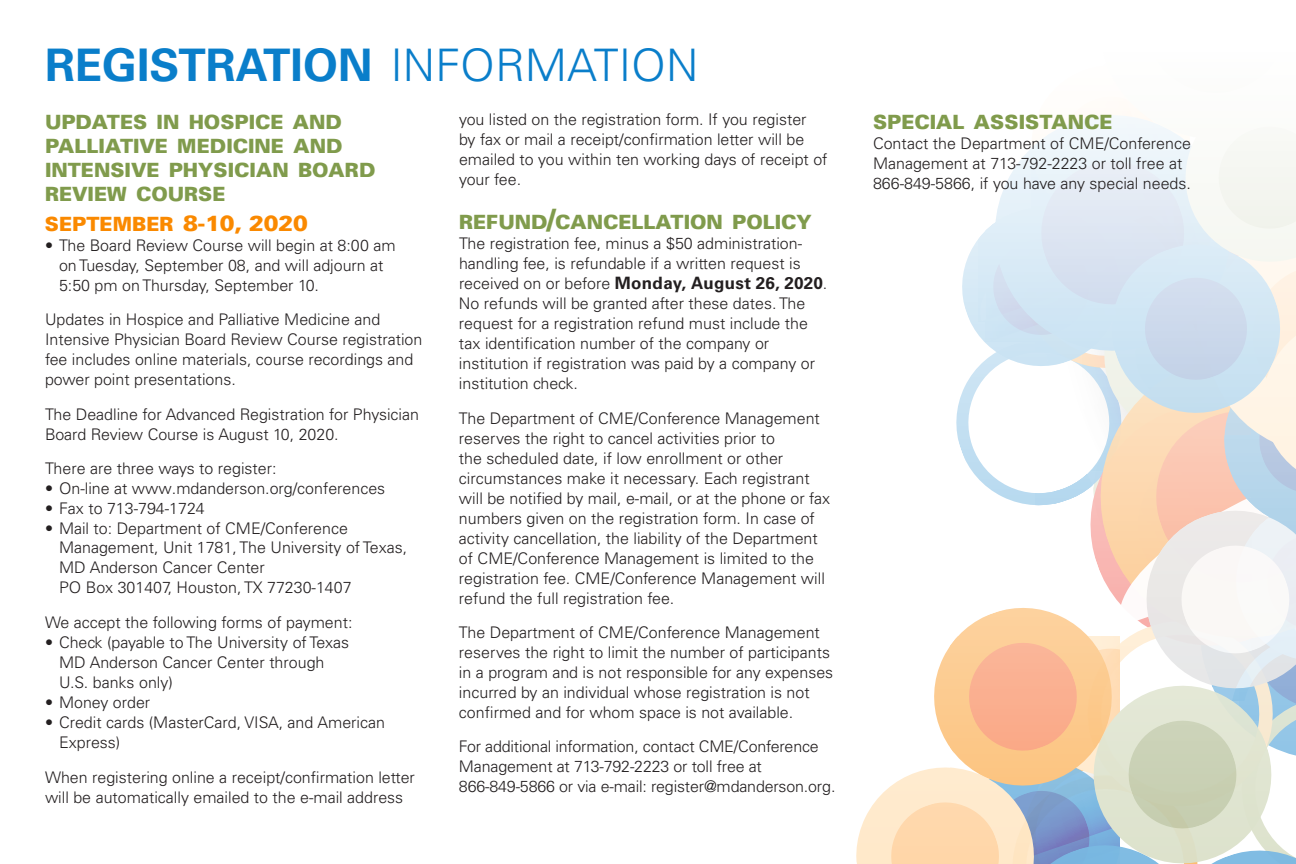
<style>
.page{position:relative;width:1296px;height:864px;background:#fff}
.page>*{position:absolute;margin:0;border:0;box-sizing:border-box;transform-origin:0 0}
.t1{font:700 44.8px "Univers LT Std";color:#0a7eca}
.t2{font:900 19.6px/24px "Univers";color:#809b4c}
.t3{font:900 19.6px "Univers";color:#fa8900}
.t4{font:700 17px "Univers LT Std";letter-spacing:.015em;color:#231f20}
.t5{font:300 16px/20px "Univers LT Std";color:#231f20}
.s1{font-weight:300}
.s2{font-size:22px}
.s3{font-size:28px}
.s4{font-weight:300;font-size:16px}
</style>
<div class="page">
<svg style="left:856px;top:116px;width:440px;height:748px"></svg>
<svg style="left:1121px;top:116px;width:175px;height:418px"></svg>
<h1 class="t1" style="left:45px;top:39px;width:655px">REGISTRATION <span class="s1">INFORMATION</span></h1>
<p class="t2" style="left:45px;top:109px;width:332px">UPDATES IN HOSPICE AND<br>PALLIATIVE MEDICINE AND<br>INTENSIVE PHYSICIAN BOARD<br>REVIEW COURSE</p>
<p class="t3" style="left:45px;top:211px;width:264px">SEPTEMBER <span class="s2">8-10, 2020</span></p>
<p class="t5" style="left:59px;top:235px;width:338px;text-indent:-14px">• The Board Review Course will begin at 8:00 am on Tuesday, September 08, and will adjourn at<br>5:50 pm on Thursday, September 10.</p>
<p class="t5" style="left:45px;top:310px;width:379px">Updates in Hospice and Palliative Medicine and Intensive Physician Board Review Course registration fee includes online materials, course recordings and power point presentations.</p>
<p class="t5" style="left:45px;top:404px;width:376px">The Deadline for Advanced Registration for Physician<br>Board Review Course is August 10, 2020.</p>
<p class="t5" style="left:45px;top:458px;width:233px">There are three ways to register:</p>
<p class="t5" style="left:45px;top:478px;width:342px">• On-line at www.mdanderson.org/conferences</p>
<p class="t5" style="left:45px;top:498px;width:161px">• Fax to 713-794-1724</p>
<p class="t5" style="left:59px;top:518px;width:350px;text-indent:-14px">• Mail to: Department of CME/Conference Management, Unit 1781, The University of Texas, MD Anderson Cancer Center<br>PO Box 301407, Houston, TX 77230-1407</p>
<p class="t5" style="left:45px;top:613px;width:309px">We accept the following forms of payment:</p>
<p class="t5" style="left:59px;top:633px;width:292px;text-indent:-14px">• Check (payable to The University of Texas<br>MD Anderson Cancer Center through<br>U.S. banks only)</p>
<p class="t5" style="left:45px;top:693px;width:107px">• Money order</p>
<p class="t5" style="left:59px;top:713px;width:328px;text-indent:-14px">• Credit cards (MasterCard, VISA, and American<br>Express)</p>
<p class="t5" style="left:45px;top:767px;width:371px">When registering online a receipt/confirmation letter will be automatically emailed to the e-mail address</p>
<p class="t5" style="left:459px;top:109px;width:370px">you listed on the registration form. If you register<br>by fax or mail a receipt/confirmation letter will be emailed to you within ten working days of receipt of your fee.</p>
<p class="t2" style="left:459px;top:209px;width:354px">REFUND<span class="s3">/</span>CANCELLATION POLICY</p>
<p class="t5" style="left:459px;top:234px;width:345px">The registration fee, minus a $50 administration&shy;handling fee, is refundable if a written request is</p>
<p class="t4" style="left:459px;top:273px;width:370px"><span class="s4">received on or before</span> Monday, August 26, 2020<span class="s4">.</span></p>
<p class="t5" style="left:459px;top:294px;width:358px">No refunds will be granted after these dates. The request for a registration refund must include the tax identification number of the company or institution if registration was paid by a company or institution check.</p>
<p class="t5" style="left:459px;top:408px;width:373px">The Department of CME/Conference Management reserves the right to cancel activities prior to<br>the scheduled date, if low enrollment or other circumstances make it necessary. Each registrant will be notified by mail, e-mail, or at the phone or fax numbers given on the registration form. In case of activity cancellation, the liability of the Department of CME/Conference Management is limited to the registration fee. CME/Conference Management will refund the full registration fee.</p>
<p class="t5" style="left:459px;top:622px;width:376px">The Department of CME/Conference Management reserves the right to limit the number of participants in a program and is not responsible for any expenses incurred by an individual whose registration is not confirmed and for whom space is not available.</p>
<p class="t5" style="left:459px;top:737px;width:378px">For additional information, contact CME/Conference<br>Management at 713-792-2223 or toll free at<br>866-849-5866 or via e-mail: register@mdanderson.org.</p>
<p class="t2" style="left:873px;top:109px;width:241px">SPECIAL ASSISTANCE</p>
<p class="t5" style="left:873px;top:133px;width:319px">Contact the Department of CME/Conference<br>Management at 713-792-2223 or toll free at<br>866-849-5866, if you have any special needs.</p>
</div>
